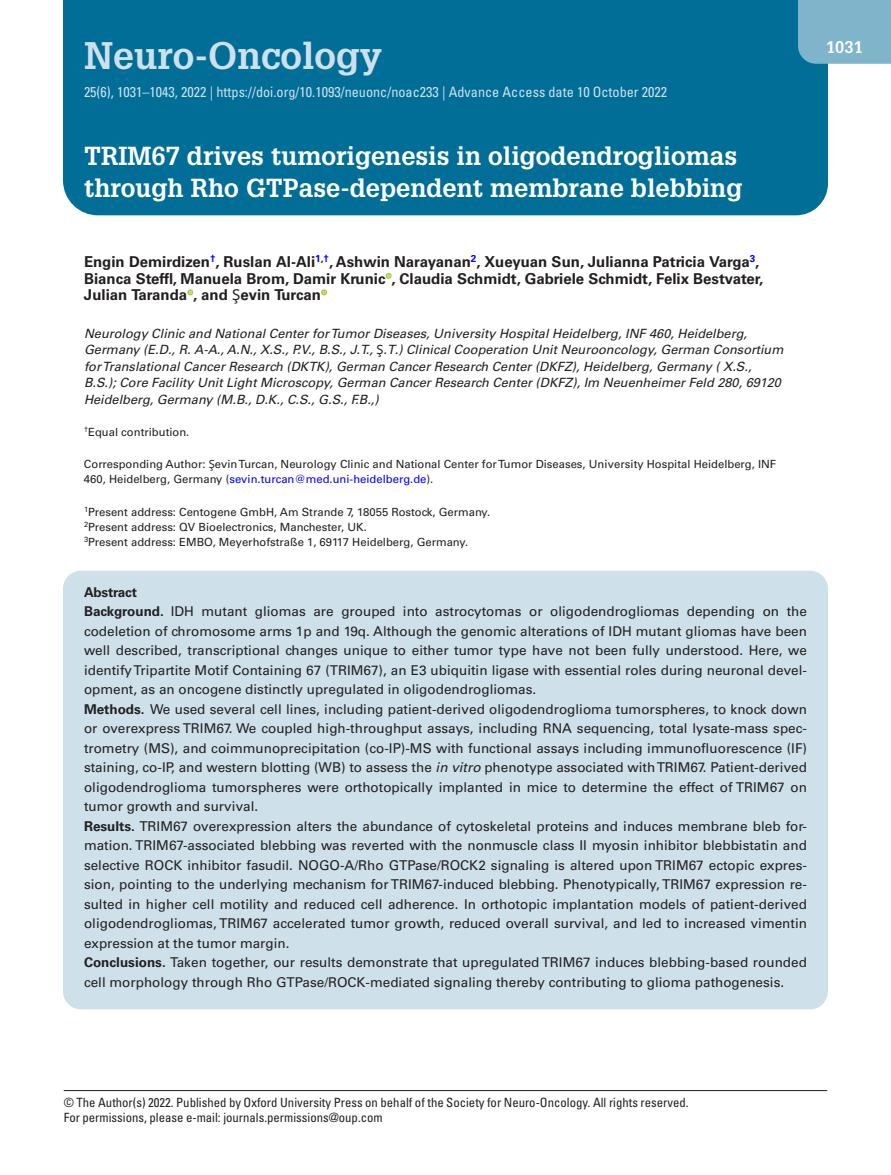
<style>
.page{position:relative;width:891px;height:1175px;background:#fff}
.page>*{position:absolute;margin:0;border:0;box-sizing:border-box;transform-origin:0 0}
.t1{font:700 37.5px "Glypha LT Std";color:#cee0ea}
.t2{font:700 25.5px/31.5px "Glypha LT Std";color:#fff}
.t3{font:700 16.5px "Glypha LT Std";color:#fff}
.t4{font:700 15px/16.5px "Univers LT Std";color:#231f20}
.t5{font:condensed 14.25px "Univers LT Std";color:#cee0ea}
.t6{font:13.5px/19.5px "Univers LT Std";color:#231f20}
.t7{font:italic 12.75px/16.5px "Univers LT Std";color:#231f20}
.t8{font:condensed 12.75px/15px "Univers LT Std";color:#231f20}
.t9{font:11.25px/15px "Univers LT Std";color:#231f20}
.s1{font-family:"Noto Sans";font-weight:400}
.s2{font-family:"Noto Sans";font-style:normal}
.s3{font-family:"Noto Sans"}
.s4{color:#00f}
.s5{font-weight:700}
.s6{font-style:italic}
</style>
<div class="page">
<div style="left:63px;top:0;width:765px;height:215px;background:#006e96"></div>
<div style="left:798px;top:0;width:93px;height:64px;background:#7fb4ca"></div>
<div style="left:63px;top:570px;width:765px;height:439px;background:#cee0ea;border-radius:18px"></div>
<hr style="left:64px;top:1090px;width:763px;height:1px;background:#231f20">
<svg style="left:386px;top:273px;width:6px;height:6px"></svg>
<svg style="left:187px;top:289px;width:6px;height:6px"></svg>
<svg style="left:321px;top:289px;width:6px;height:6px"></svg>
<h1 class="t1" style="left:84px;top:32px;width:299px">Neuro-Oncology</h1>
<p class="t5" style="left:84px;top:83px;width:585px">25(6), 1031–1043, 2022 | https://doi.org/10.1093/neuonc/noac233 | Advance Access date 10 October 2022</p>
<h2 class="t2" style="left:84px;top:140px;width:660px">TRIM67 drives tumorigenesis in oligodendrogliomas through Rho GTPase-dependent membrane blebbing</h2>
<p class="t3" style="left:826px;top:37px;width:38px">1031</p>
<p class="t4" style="left:84px;top:254px;width:681px">Engin Demirdizen<sup>†</sup>, Ruslan Al-Ali<sup>1</sup><sup>,</sup><sup>†</sup>, Ashwin Narayanan<sup>2</sup>, Xueyuan Sun, Julianna Patricia Varga<sup>3</sup>,<br>Bianca Steffl, Manuela Brom, Damir Krunic , Claudia Schmidt, Gabriele Schmidt, Felix Bestvater,<br>Julian Taranda , and <span class="s1">Ş</span>evin Turcan</p>
<p class="t7" style="left:84px;top:325px;width:701px">Neurology Clinic and National Center for Tumor Diseases, University Hospital Heidelberg, INF 460, Heidelberg, Germany (E.D., R. A-A., A.N., X.S., P.V., B.S., J.T., <span class="s2">Ş</span>.T.) Clinical Cooperation Unit Neurooncology, German Consortium for Translational Cancer Research (DKTK), German Cancer Research Center (DKFZ), Heidelberg, Germany ( X.S., B.S.); Core Facility Unit Light Microscopy, German Cancer Research Center (DKFZ), Im Neuenheimer Feld 280, 69120<br>Heidelberg, Germany (M.B., D.K., C.S., G.S., F.B.,)</p>
<p class="t9" style="left:84px;top:425px;width:107px"><sup>†</sup>Equal contribution.</p>
<p class="t9" style="left:84px;top:457px;width:694px">Corresponding Author: <span class="s3">Ş</span>evin Turcan, Neurology Clinic and National Center for Tumor Diseases, University Hospital Heidelberg, INF<br>460, Heidelberg, Germany (<span class="s4">sevin.turcan@med.uni-heidelberg.de</span>).</p>
<p class="t9" style="left:84px;top:504px;width:408px"><sup>1</sup>Present address: Centogene GmbH, Am Strande 7, 18055 Rostock, Germany.<br><sup>2</sup>Present address: QV Bioelectronics, Manchester, UK.<br><sup>3</sup>Present address: EMBO, Meyerhofstraße 1, 69117 Heidelberg, Germany.</p>
<p class="t6" style="left:84px;top:582px;width:725px"><span class="s5">Abstract<br>Background.</span> IDH mutant gliomas are grouped into astrocytomas or oligodendrogliomas depending on the codeletion of chromosome arms 1p and 19q. Although the genomic alterations of IDH mutant gliomas have been well described, transcriptional changes unique to either tumor type have not been fully understood. Here, we identify Tripartite Motif Containing 67 (TRIM67), an E3 ubiquitin ligase with essential roles during neuronal devel&shy;opment, as an oncogene distinctly upregulated in oligodendrogliomas.<br><span class="s5">Methods.</span> We used several cell lines, including patient-derived oligodendroglioma tumorspheres, to knock down or overexpress TRIM67. We coupled high-throughput assays, including RNA sequencing, total lysate-mass spec&shy;trometry (MS), and coimmunoprecipitation (co-IP)-MS with functional assays including immunofluorescence (IF) staining, co-IP, and western blotting (WB) to assess the <span class="s6">in vitro</span> phenotype associated with TRIM67. Patient-derived oligodendroglioma tumorspheres were orthotopically implanted in mice to determine the effect of TRIM67 on tumor growth and survival.<br><span class="s5">Results.</span> TRIM67 overexpression alters the abundance of cytoskeletal proteins and induces membrane bleb for&shy;mation. TRIM67-associated blebbing was reverted with the nonmuscle class II myosin inhibitor blebbistatin and selective ROCK inhibitor fasudil. NOGO-A/Rho GTPase/ROCK2 signaling is altered upon TRIM67 ectopic expres&shy;sion, pointing to the underlying mechanism for TRIM67-induced blebbing. Phenotypically, TRIM67 expression re&shy;sulted in higher cell motility and reduced cell adherence. In orthotopic implantation models of patient-derived oligodendrogliomas, TRIM67 accelerated tumor growth, reduced overall survival, and led to increased vimentin expression at the tumor margin.<br><span class="s5">Conclusions.</span> Taken together, our results demonstrate that upregulated TRIM67 induces blebbing-based rounded cell morphology through Rho GTPase/ROCK-mediated signaling thereby contributing to glioma pathogenesis.</p>
<p class="t8" style="left:64px;top:1095px;width:626px">© The Author(s) 2022. Published by Oxford University Press on behalf of the Society for Neuro-Oncology. All rights reserved.<br>For permissions, please e-mail: journals.permissions@oup.com</p>
</div>
